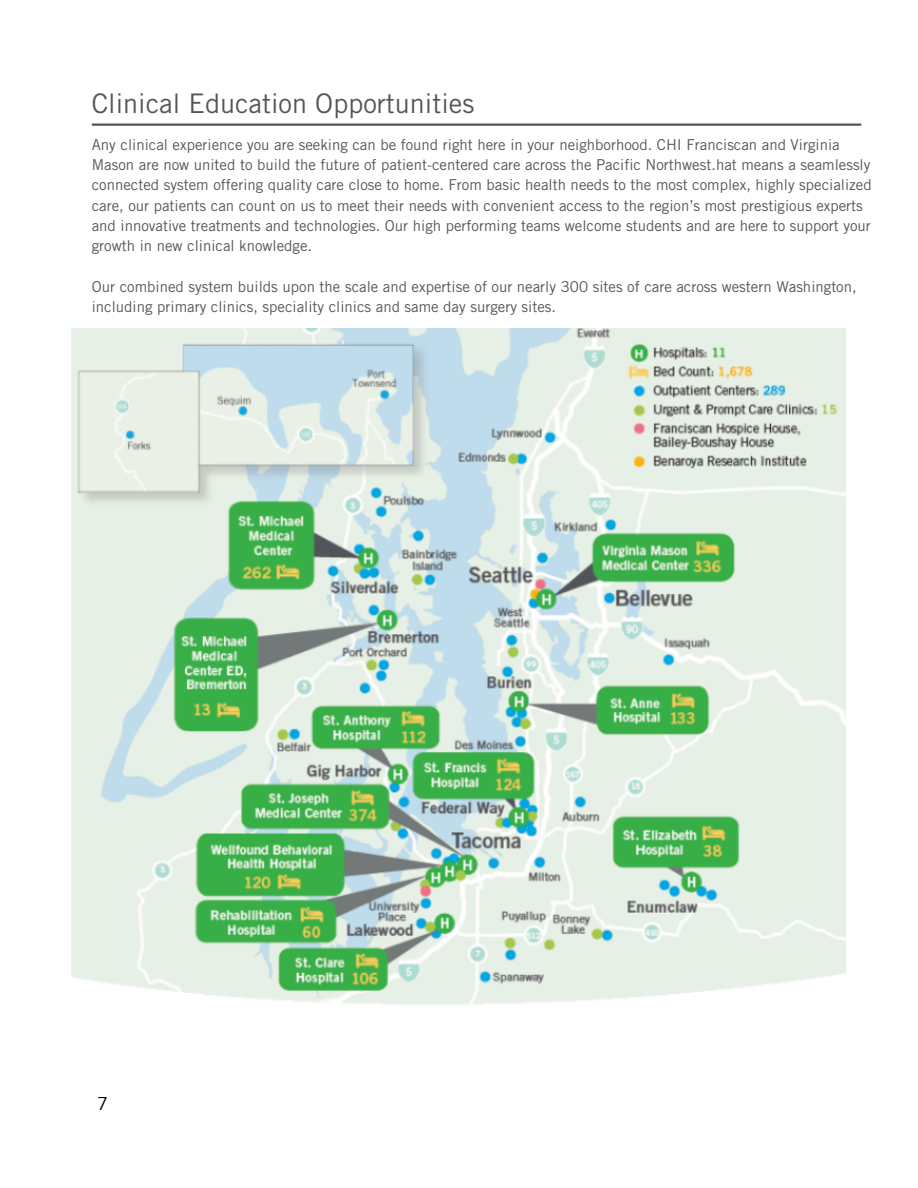
<style>
.page{position:relative;width:918px;height:1188px;background:#fff}
.page>*{position:absolute;margin:0;border:0;box-sizing:border-box;transform-origin:0 0}
.t1{font:27px "Trade Gothic LT Std";color:#54565a}
.t2{font:18px "Trade Gothic LT Std";color:#000}
.t3{font:15px/20.2px "Trade Gothic LT Std";color:#54565a}
</style>
<div class="page">
<hr style="left:92px;top:124px;width:769px;height:2px;background:#54565a">
<img style="left:72px;top:329px;width:774px;height:676px">
<p class="t1" style="left:92px;top:93px;width:384px">Clinical Education Opportunities</p>
<p class="t3" style="left:92px;top:136px;width:781px">Any clinical experience you are seeking can be found right here in your neighborhood. CHI Franciscan and Virginia Mason are now united to build the future of patient-centered care across the Pacific Northwest.hat means a seamlessly connected system offering quality care close to home. From basic health needs to the most complex, highly specialized care, our patients can count on us to meet their needs with convenient access to the region’s most prestigious experts and innovative treatments and technologies. Our high performing teams welcome students and are here to support your growth in new clinical knowledge.</p>
<p class="t3" style="left:92px;top:278px;width:766px">Our combined system builds upon the scale and expertise of our nearly 300 sites of care across western Washington, including primary clinics, speciality clinics and same day surgery sites.</p>
<p class="t2" style="left:97px;top:1097px;width:12px">7</p>
</div>
